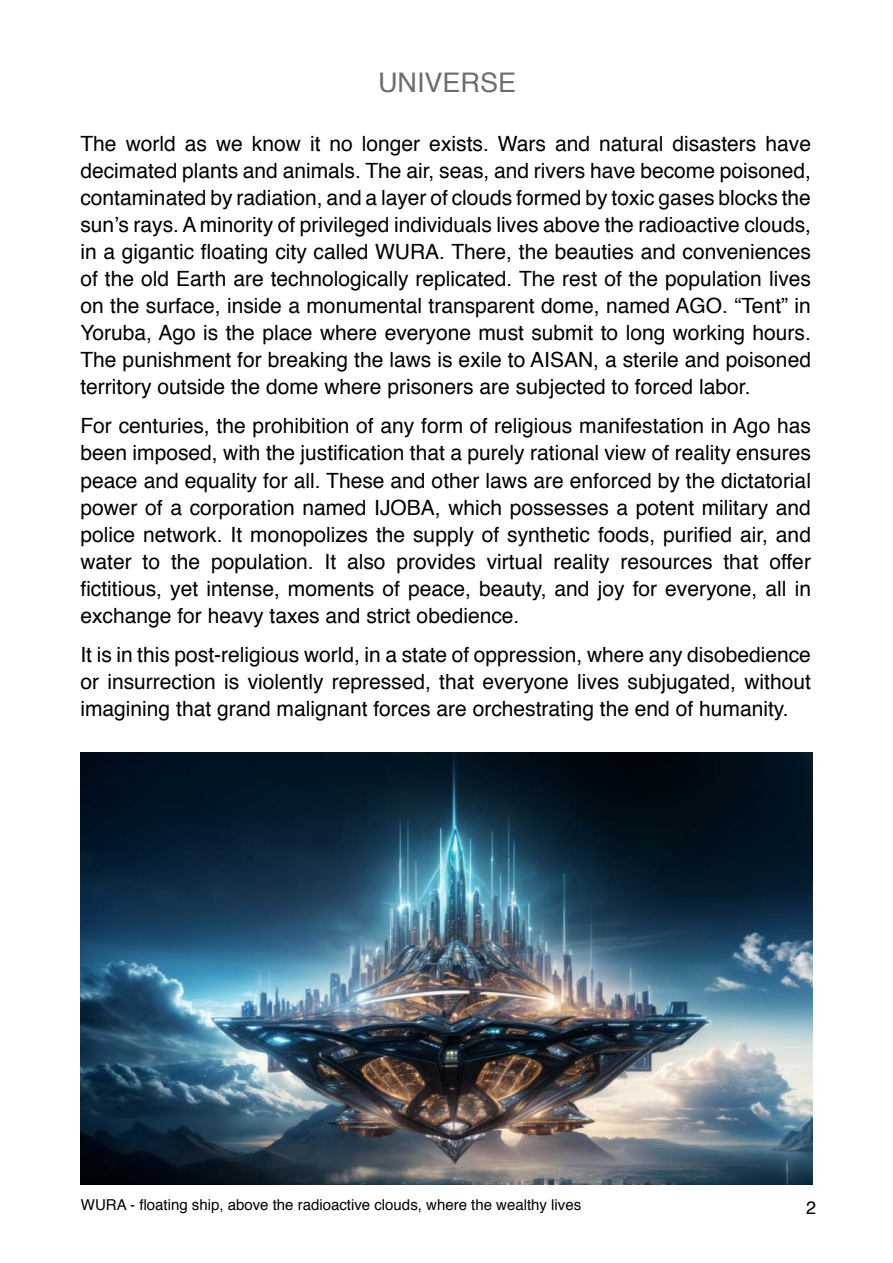
<style>
.page{position:relative;width:893px;height:1263px;background:#fff}
.page>*{position:absolute;margin:0;border:0;box-sizing:border-box;transform-origin:0 0}
.t1{font:27px "Helvetica";color:#6d6d6d}
.t2{font:21px/27px "Helvetica";color:#000;text-align:justify}
.t3{font:18px "Helvetica";color:#000}
.t4{font:15px "Helvetica";color:#000}
</style>
<div class="page">
<img style="left:81px;top:753px;width:731px;height:431px">
<p class="t1" style="left:378px;top:62px;width:140px">UNIVERSE</p>
<p class="t2" style="left:80px;top:131px;width:732px">The world as we know it no longer exists. Wars and natural disasters have decimated plants and animals. The air, seas, and rivers have become poisoned, contaminated by radiation, and a layer of clouds formed by toxic gases blocks the sun’s rays. A minority of privileged individuals lives above the radioactive clouds, in a gigantic floating city called WURA. There, the beauties and conveniences of the old Earth are technologically replicated. The rest of the population lives on the surface, inside a monumental transparent dome, named AGO. “Tent” in Yoruba, Ago is the place where everyone must submit to long working hours.<br>The punishment for breaking the laws is exile to AISAN, a sterile and poisoned territory outside the dome where prisoners are subjected to forced labor.</p>
<p class="t2" style="left:80px;top:413px;width:732px">For centuries, the prohibition of any form of religious manifestation in Ago has been imposed, with the justification that a purely rational view of reality ensures peace and equality for all. These and other laws are enforced by the dictatorial power of a corporation named IJOBA, which possesses a potent military and police network. It monopolizes the supply of synthetic foods, purified air, and water to the population. It also provides virtual reality resources that offer fictitious, yet intense, moments of peace, beauty, and joy for everyone, all in exchange for heavy taxes and strict obedience.</p>
<p class="t2" style="left:80px;top:641px;width:732px">It is in this post-religious world, in a state of oppression, where any disobedience or insurrection is violently repressed, that everyone lives subjugated, without imagining that grand malignant forces are orchestrating the end of humanity.</p>
<p class="t4" style="left:81px;top:1193px;width:502px">WURA - floating ship, above the radioactive clouds, where the wealthy lives</p>
<p class="t3" style="left:806px;top:1193px;width:12px">2</p>
</div>
